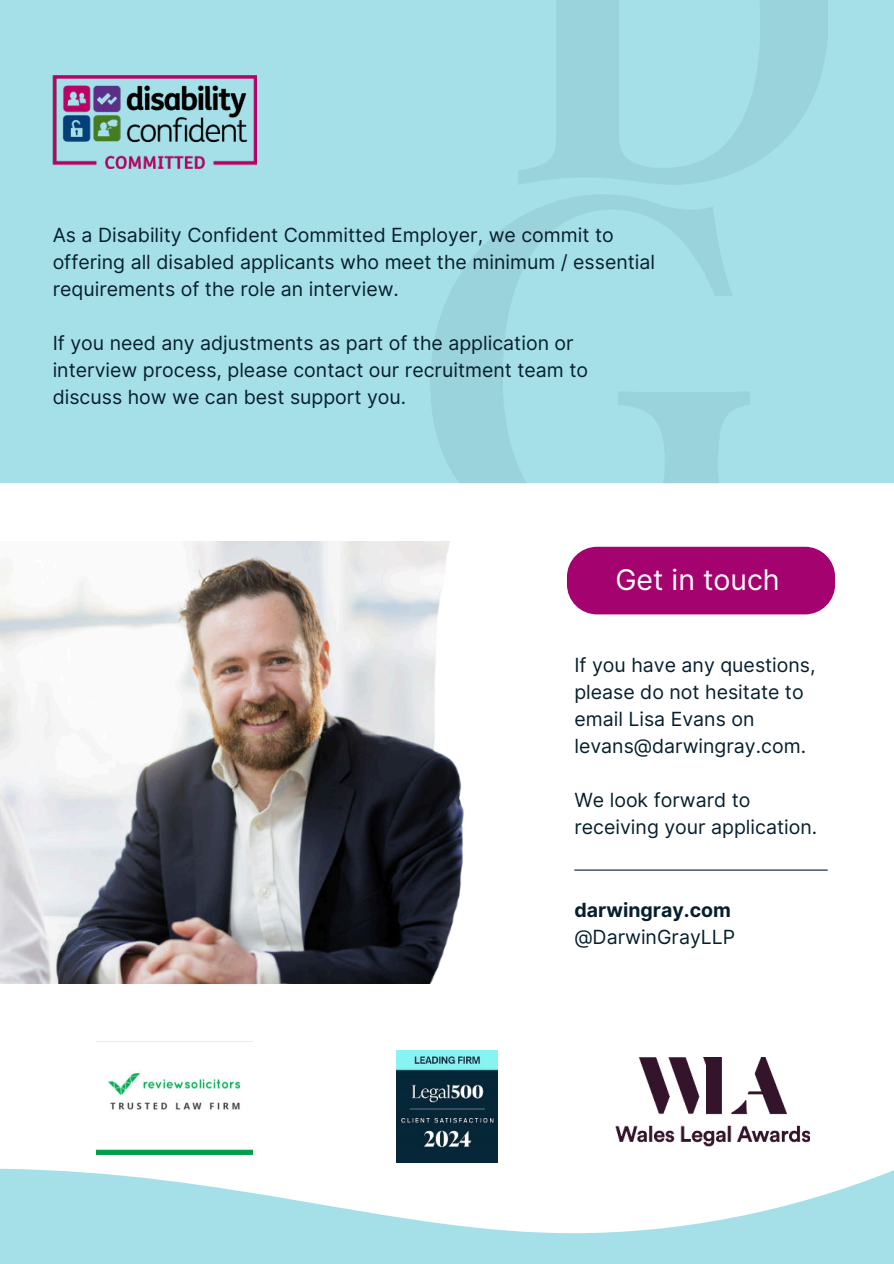
<style>
.page{position:relative;width:894px;height:1264px;background:#fff}
.page>*{position:absolute;margin:0;border:0;box-sizing:border-box;transform-origin:0 0}
.t1{font:28.5px "Inter";color:#fff}
.t2{font:19.5px/27px "Inter";color:#071f2c}
.t3{font:700 19.5px "Inter";color:#071f2c}
</style>
<div class="page">
<div style="left:0;top:0;width:893px;height:483px;background:#a5e0e9"></div>
<img style="left:0;top:541px;width:628px;height:442px">
<div style="left:566px;top:547px;width:268px;height:67px;background:#a4036f;border-radius:30px"></div>
<img style="left:97px;top:1041px;width:155px;height:113px">
<img style="left:615px;top:1057px;width:193px;height:89px">
<img style="left:53px;top:76px;width:203px;height:93px">
<img style="left:396px;top:1050px;width:101px;height:112px">
<hr style="left:574px;top:869px;width:253px;height:1px;background:#071f2c">
<svg style="left:0;top:1168px;width:893px;height:95px;fill:#a5e0e9"></svg>
<p class="t2" style="left:53px;top:221px;width:603px">As a Disability Confident Committed Employer, we commit to offering all disabled applicants who meet the minimum / essential requirements of the role an interview.</p>
<p class="t2" style="left:53px;top:329px;width:536px">If you need any adjustments as part of the application or interview process, please contact our recruitment team to discuss how we can best support you.</p>
<h1 class="t1" style="left:615px;top:559px;width:166px">Get in touch</h1>
<p class="t2" style="left:574px;top:651px;width:243px">If you have any questions, please do not hesitate to email Lisa Evans on levans@darwingray.com.</p>
<p class="t2" style="left:574px;top:786px;width:244px">We look forward to receiving your application.</p>
<p class="t3" style="left:574px;top:895px;width:158px">darwingray.com</p>
<p class="t2" style="left:574px;top:923px;width:162px">@DarwinGrayLLP</p>
</div>
